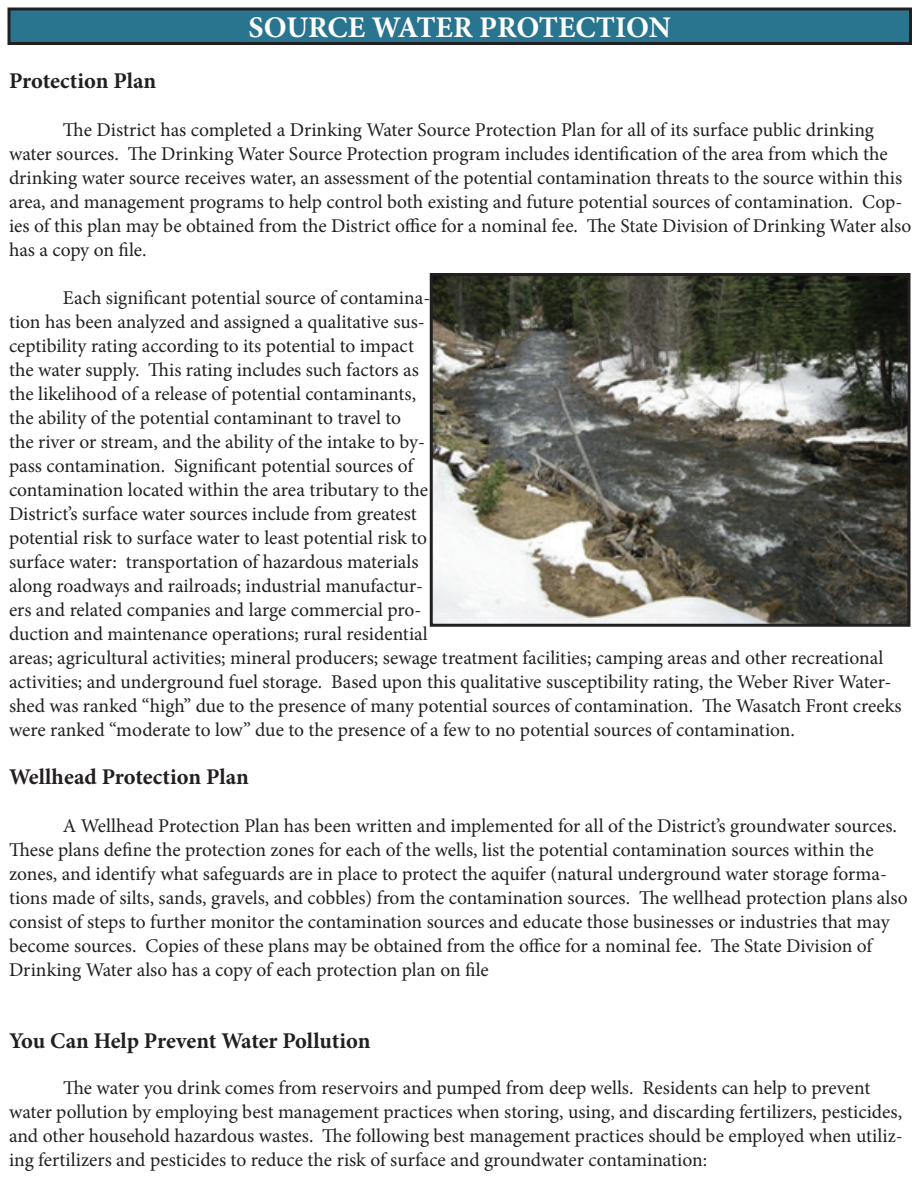
<style>
.page{position:relative;width:918px;height:1188px;background:#fff}
.page>*{position:absolute;margin:0;border:0;box-sizing:border-box;transform-origin:0 0}
.t1{font:700 30px "Minion Pro";letter-spacing:-.005em;color:#fff}
.t2{font:700 22.5px "Minion Pro";letter-spacing:-.005em;color:#231f20}
.t3{font:19.5px/24px "Minion Pro";color:#231f20}
</style>
<div class="page">
<div style="left:9px;top:9px;width:901px;height:35px;background:#297590"></div>
<div style="left:8px;top:8px;width:904px;height:37px;border:3px solid #231f20"></div>
<img style="left:434px;top:277px;width:472px;height:346px">
<div style="left:430px;top:273px;width:480px;height:354px;border:3px solid #231f20"></div>
<h1 class="t1" style="left:249px;top:6px;width:424px">SOURCE WATER PROTECTION</h1>
<p class="t2" style="left:9px;top:65px;width:149px">Protection Plan</p>
<p class="t3" style="left:9px;top:118px;width:904px;text-indent:54px">The District has completed a Drinking Water Source Protection Plan for all of its surface public drinking water sources. The Drinking Water Source Protection program includes identification of the area from which the drinking water source receives water, an assessment of the potential contamination threats to the source within this area, and management programs to help control both existing and future potential sources of contamination. Cop&shy;ies of this plan may be obtained from the District office for a nominal fee. The State Division of Drinking Water also has a copy on file.</p>
<p class="t3" style="left:9px;top:286px;width:894px;text-indent:54px">Each significant potential source of contamina-<br>tion has been analyzed and assigned a qualitative sus-<br>ceptibility rating according to its potential to impact<br>the water supply. This rating includes such factors as<br>the likelihood of a release of potential contaminants,<br>the ability of the potential contaminant to travel to<br>the river or stream, and the ability of the intake to by-<br>pass contamination. Significant potential sources of<br>contamination located within the area tributary to the<br>District’s surface water sources include from greatest<br>potential risk to surface water to least potential risk to<br>surface water: transportation of hazardous materials<br>along roadways and railroads; industrial manufactur-<br>ers and related companies and large commercial pro-<br>duction and maintenance operations; rural residential<br>areas; agricultural activities; mineral producers; sewage treatment facilities; camping areas and other recreational activities; and underground fuel storage. Based upon this qualitative susceptibility rating, the Weber River Water&shy;shed was ranked “high” due to the presence of many potential sources of contamination. The Wasatch Front creeks were ranked “moderate to low” due to the presence of a few to no potential sources of contamination.</p>
<p class="t2" style="left:9px;top:761px;width:241px">Wellhead Protection Plan</p>
<p class="t3" style="left:9px;top:814px;width:900px;text-indent:54px">A Wellhead Protection Plan has been written and implemented for all of the District’s groundwater sources.<br>These plans define the protection zones for each of the wells, list the potential contamination sources within the zones, and identify what safeguards are in place to protect the aquifer (natural underground water storage forma&shy;tions made of silts, sands, gravels, and cobbles) from the contamination sources. The wellhead protection plans also consist of steps to further monitor the contamination sources and educate those businesses or industries that may become sources. Copies of these plans may be obtained from the office for a nominal fee. The State Division of Drinking Water also has a copy of each protection plan on file</p>
<p class="t2" style="left:9px;top:1025px;width:363px">You Can Help Prevent Water Pollution</p>
<p class="t3" style="left:9px;top:1076px;width:895px;text-indent:54px">The water you drink comes from reservoirs and pumped from deep wells. Residents can help to prevent water pollution by employing best management practices when storing, using, and discarding fertilizers, pesticides, and other household hazardous wastes. The following best management practices should be employed when utiliz&shy;ing fertilizers and pesticides to reduce the risk of surface and groundwater contamination:</p>
</div>
